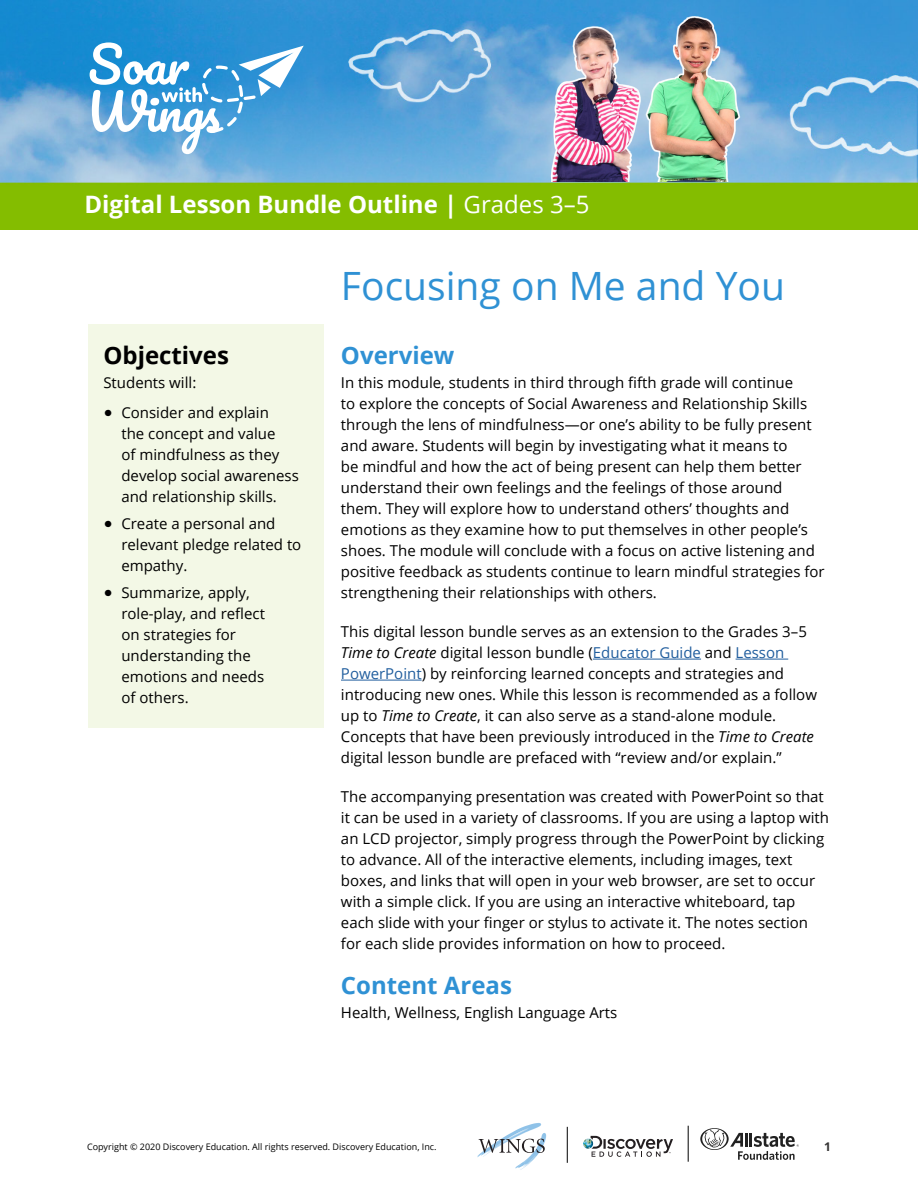
<style>
.page{position:relative;width:918px;height:1188px;background:#fff}
.page>*{position:absolute;margin:0;border:0;box-sizing:border-box;transform-origin:0 0}
.Body{font:39px "Open Sans";color:#2f91d4}
.t1{font:700 24px "Open Sans";color:#fff}
.Subhead_1{font:700 24px "Open Sans";color:#2f91d4}
.Subhead_objectives{font:700 24px "Open Sans";color:#000}
.Body-2{font:15px/21px "Open Sans";color:#000}
.Body_last_line{font:15px "Open Sans";color:#000}
.t2{font:700 12px "Open Sans";color:#343333}
.t3{font:9px "Open Sans";color:#000}
.s1{font-weight:400}
.s2{font-family:"Helvetica Neue";font-weight:300}
.s3{font-style:italic}
.s4{color:#215e9e}
</style>
<div class="page">
<img style="left:0;top:0;width:918px;height:230px">
<svg style="left:90px;top:42px;width:214px;height:112px"></svg>
<hr style="left:567px;top:1127px;width:1px;height:36px;background:#000">
<svg style="left:477px;top:1123px;width:68px;height:46px"></svg>
<hr style="left:688px;top:1126px;width:1px;height:36px;background:#000">
<svg style="left:583px;top:1136px;width:90px;height:21px"></svg>
<svg style="left:700px;top:1128px;width:99px;height:32px"></svg>
<img style="left:642px;top:9px;width:98px;height:173px">
<img style="left:536px;top:19px;width:110px;height:163px">
<hr style="left:593px;top:659px;width:108px;height:1px;background:#215e9e">
<hr style="left:736px;top:659px;width:52px;height:1px;background:#215e9e">
<hr style="left:341px;top:680px;width:81px;height:1px;background:#215e9e">
<div style="left:88px;top:325px;width:236px;height:403px;background:#f3f8e6"></div>
<p class="t1" style="left:85px;top:187px;width:507px">Digital Lesson Bundle Outline | <span class="s1">Grades 3–5</span></p>
<p class="Subhead_objectives" style="left:103px;top:338px;width:127px">Objectives</p>
<p class="Body_last_line" style="left:103px;top:372px;width:94px">Students will:</p>
<p class="Body-2" style="left:121px;top:402px;width:179px;text-indent:-18px"><span class="s2">●</span> Consider and explain<br>the concept and value<br>of mindfulness as they develop social awareness and relationship skills.</p>
<p class="Body-2" style="left:121px;top:513px;width:181px;text-indent:-18px"><span class="s2">●</span> Create a personal and relevant pledge related to empathy.</p>
<p class="Body-2" style="left:121px;top:582px;width:145px;text-indent:-18px"><span class="s2">●</span> Summarize, apply, role-play, and reflect on strategies for understanding the emotions and needs of others.</p>
<p class="Body" style="left:341px;top:260px;width:446px">Focusing on Me and You</p>
<p class="Subhead_1" style="left:341px;top:338px;width:115px">Overview</p>
<p class="Body-2" style="left:341px;top:372px;width:485px">In this module, students in third through fifth grade will continue<br>to explore the concepts of Social Awareness and Relationship Skills through the lens of mindfulness—or one’s ability to be fully present and aware. Students will begin by investigating what it means to<br>be mindful and how the act of being present can help them better understand their own feelings and the feelings of those around them. They will explore how to understand others’ thoughts and emotions as they examine how to put themselves in other people’s shoes. The module will conclude with a focus on active listening and positive feedback as students continue to learn mindful strategies for strengthening their relationships with others.</p>
<p class="Body-2" style="left:341px;top:621px;width:478px">This digital lesson bundle serves as an extension to the Grades 3–5<br><span class="s3">Time to Create</span> digital lesson bundle (<span class="s4">Educator Guide</span> and <span class="s4">Lesson PowerPoint</span>) by reinforcing learned concepts and strategies and introducing new ones. While this lesson is recommended as a follow up to <span class="s3">Time to Create</span>, it can also serve as a stand-alone module.<br>Concepts that have been previously introduced in the <span class="s3">Time to Create </span>digital lesson bundle are prefaced with “review and/or explain.”</p>
<p class="Body-2" style="left:341px;top:786px;width:490px">The accompanying presentation was created with PowerPoint so that it can be used in a variety of classrooms. If you are using a laptop with an LCD projector, simply progress through the PowerPoint by clicking to advance. All of the interactive elements, including images, text boxes, and links that will open in your web browser, are set to occur with a simple click. If you are using an interactive whiteboard, tap each slide with your finger or stylus to activate it. The notes section for each slide provides information on how to proceed.</p>
<p class="Subhead_1" style="left:341px;top:968px;width:173px">Content Areas</p>
<p class="Body-2" style="left:341px;top:1002px;width:278px">Health, Wellness, English Language Arts</p>
<p class="t3" style="left:87px;top:1141px;width:351px">Copyright © 2020 Discovery Education. All rights reserved. Discovery Education, Inc.</p>
<p class="t2" style="left:824px;top:1138px;width:8px">1</p>
</div>
